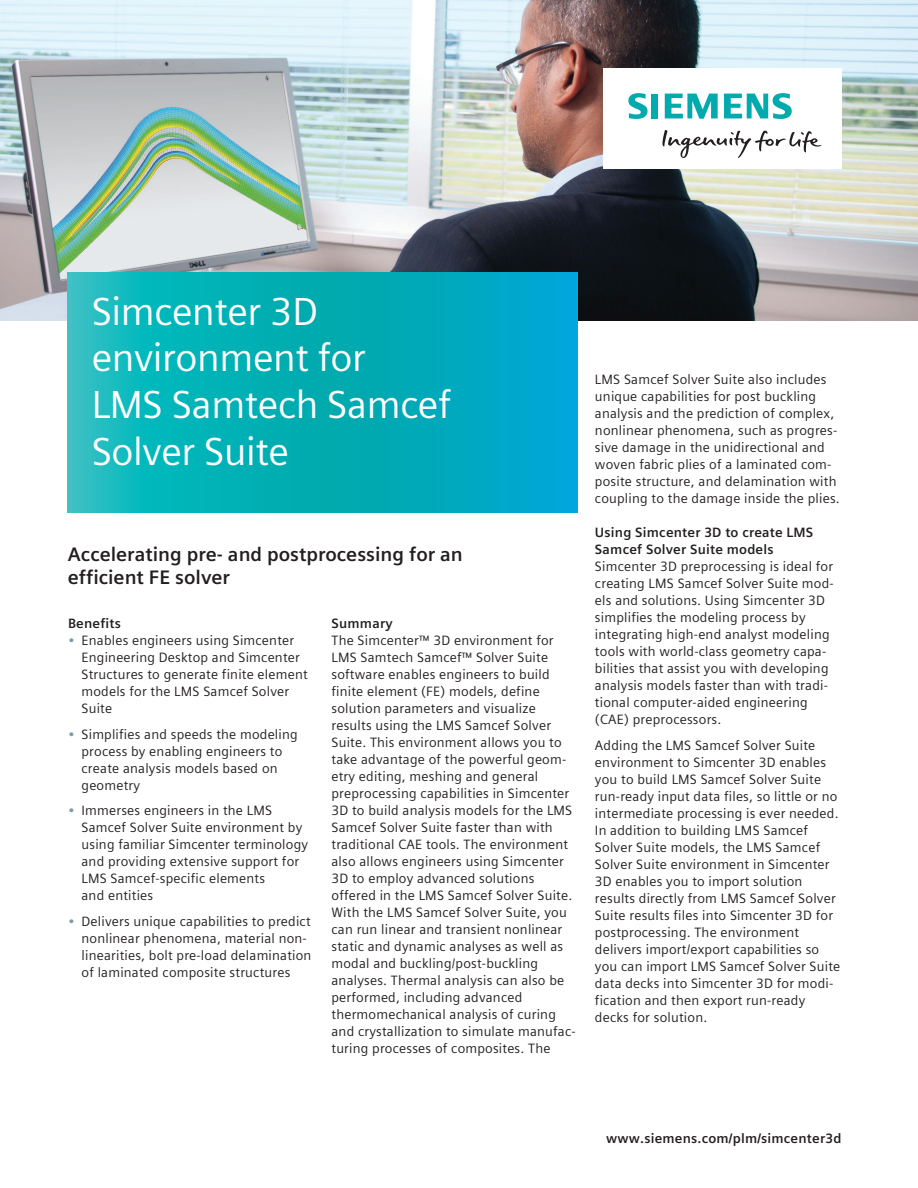
<style>
.page{position:relative;width:918px;height:1188px;background:#fff}
.page>*{position:absolute;margin:0;border:0;box-sizing:border-box;transform-origin:0 0}
.t1{font:39px/46.8px "Siemens Sans Global";letter-spacing:-.01em;color:#fff}
.t2{font:700 19.5px/23.4px "Siemens Sans Global";color:#231f20}
.t3{font:13.5px/17px "Siemens Sans Global";letter-spacing:.015em;color:#231f20}
.t4{font:700 13.5px/17px "Siemens Sans Global";letter-spacing:.015em;color:#231f20}
.s1{color:#7b99a9}
</style>
<div class="page">
<img style="left:0;top:0;width:918px;height:320px">
<div style="left:603px;top:68px;width:238px;height:101px;background:#fff"></div>
<svg style="left:662px;top:130px;width:159px;height:28px"></svg>
<svg style="left:628px;top:93px;width:30px;height:26px"></svg>
<svg style="left:665px;top:94px;width:53px;height:25px"></svg>
<svg style="left:724px;top:93px;width:68px;height:26px"></svg>
<svg style="left:68px;top:272px;width:510px;height:241px;background:#06afbb"></svg>
<h1 class="t1" style="left:92px;top:288px;width:361px">Simcenter 3D environment for<br>LMS Samtech Samcef<br>Solver Suite</h1>
<h2 class="t2" style="left:68px;top:543px;width:397px">Accelerating pre- and postprocessing for an efficient FE solver</h2>
<p class="t4" style="left:68px;top:615px;width:54px">Benefits</p>
<p class="t3" style="left:82px;top:632px;width:228px;text-indent:-14px"><span class="s1">•</span> Enables engineers using Simcenter<br>Engineering Desktop and Simcenter<br>Structures to generate finite element models for the LMS Samcef Solver<br>Suite</p>
<p class="t3" style="left:82px;top:726px;width:218px;text-indent:-14px"><span class="s1">•</span> Simplifies and speeds the modeling process by enabling engineers to create analysis models based on geometry</p>
<p class="t3" style="left:82px;top:802px;width:228px;text-indent:-14px"><span class="s1">•</span> Immerses engineers in the LMS<br>Samcef Solver Suite environment by using familiar Simcenter terminology and providing extensive support for<br>LMS Samcef-specific elements<br>and entities</p>
<p class="t3" style="left:82px;top:913px;width:231px;text-indent:-14px"><span class="s1">•</span> Delivers unique capabilities to predict nonlinear phenomena, material non&shy;linearities, bolt pre-load delamination of laminated composite structures</p>
<p class="t4" style="left:332px;top:615px;width:63px">Summary</p>
<p class="t3" style="left:332px;top:632px;width:246px">The Simcenter™ 3D environment for LMS Samtech Samcef™ Solver Suite software enables engineers to build finite element (FE) models, define solution parameters and visualize results using the LMS Samcef Solver Suite. This environment allows you to take advantage of the powerful geom&shy;etry editing, meshing and general preprocessing capabilities in Simcenter 3D to build analysis models for the LMS Samcef Solver Suite faster than with traditional CAE tools. The environment also allows engineers using Simcenter 3D to employ advanced solutions offered in the LMS Samcef Solver Suite.<br>With the LMS Samcef Solver Suite, you can run linear and transient nonlinear static and dynamic analyses as well as modal and buckling/post-buckling analyses. Thermal analysis can also be performed, including advanced thermomechanical analysis of curing and crystallization to simulate manufac&shy;turing processes of composites. The</p>
<p class="t3" style="left:595px;top:371px;width:246px">LMS Samcef Solver Suite also includes unique capabilities for post buckling analysis and the prediction of complex, nonlinear phenomena, such as progres&shy;sive damage in the unidirectional and woven fabric plies of a laminated com&shy;posite structure, and delamination with coupling to the damage inside the plies.</p>
<p class="t4" style="left:595px;top:524px;width:220px">Using Simcenter 3D to create LMS<br>Samcef Solver Suite models</p>
<p class="t3" style="left:595px;top:558px;width:240px">Simcenter 3D preprocessing is ideal for creating LMS Samcef Solver Suite mod&shy;els and solutions. Using Simcenter 3D simplifies the modeling process by integrating high-end analyst modeling tools with world-class geometry capa&shy;bilities that assist you with developing analysis models faster than with tradi&shy;tional computer-aided engineering (CAE) preprocessors.</p>
<p class="t3" style="left:595px;top:737px;width:247px">Adding the LMS Samcef Solver Suite environment to Simcenter 3D enables you to build LMS Samcef Solver Suite run-ready input data files, so little or no intermediate processing is ever needed.<br>In addition to building LMS Samcef Solver Suite models, the LMS Samcef Solver Suite environment in Simcenter 3D enables you to import solution results directly from LMS Samcef Solver Suite results files into Simcenter 3D for postprocessing. The environment delivers import/export capabilities so you can import LMS Samcef Solver Suite data decks into Simcenter 3D for modi&shy;fication and then export run-ready decks for solution.</p>
<p class="t4" style="left:606px;top:1130px;width:237px">www.siemens.com/plm/simcenter3d</p>
</div>
